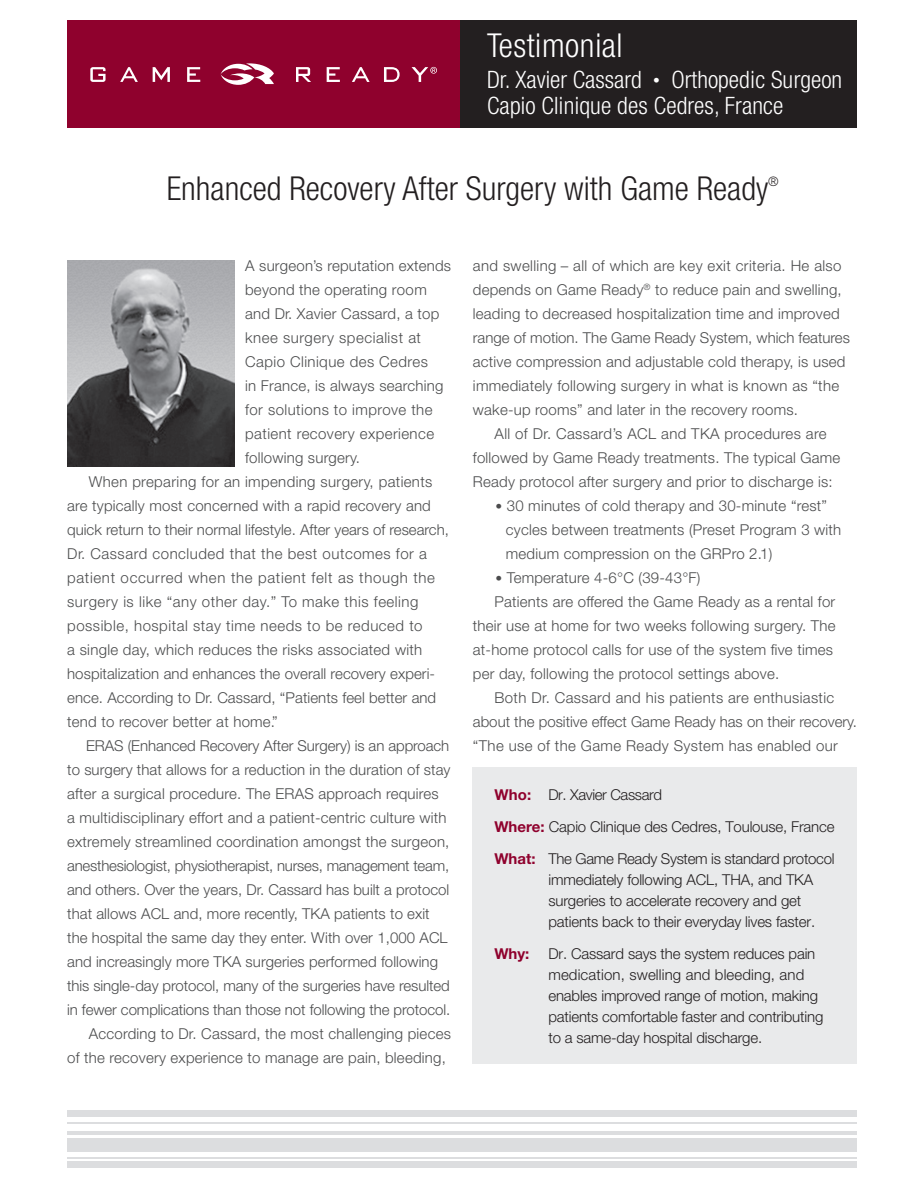
<style>
.page{position:relative;width:918px;height:1188px;background:#fff}
.page>*{position:absolute;margin:0;border:0;box-sizing:border-box;transform-origin:0 0}
.t1{font:300 condensed 33px "Helvetica Neue";color:#231f20}
.t2{font:300 condensed 33px "Helvetica Neue";letter-spacing:.015em;color:#fff}
.t3{font:300 condensed 24px/25.8px "Helvetica Neue";letter-spacing:.005em;color:#fff}
.t4{font:300 15px/24px "Helvetica Neue";letter-spacing:.015em;color:#4b4c4d}
.t5{font:300 15px/21px "Helvetica Neue";letter-spacing:-.01em;color:#231f20}
.t6{font:300 15px "Helvetica Neue";letter-spacing:.035em;color:#4b4c4d}
.t7{font:300 15px "Helvetica Neue";letter-spacing:-.005em;color:#4b4c4d}
.t8{font:300 15px "Helvetica Neue";letter-spacing:-.015em;color:#4b4c4d}
.t9{font:300 15px "Helvetica Neue";letter-spacing:.045em;color:#4b4c4d}
.t10{font:700 15px "Helvetica Neue";color:#8f012d}
.t11{font:300 condensed 13.05px "Helvetica Neue";color:#231f20}
.s1{font-size:13.5px}
.s2{font-weight:700;color:#8f012d}
</style>
<div class="page">
<img style="left:68px;top:261px;width:166px;height:206px">
<div style="left:472px;top:767px;width:385px;height:296px;background:#e9eaeb"></div>
<div style="left:68px;top:20px;width:789px;height:108px;background:#231f20"></div>
<div style="left:67px;top:20px;width:393px;height:108px;background:#8f012d"></div>
<svg style="left:90px;top:67px;width:16px;height:15px"></svg>
<svg style="left:120px;top:67px;width:18px;height:15px"></svg>
<svg style="left:153px;top:67px;width:17px;height:15px"></svg>
<svg style="left:187px;top:67px;width:13px;height:15px"></svg>
<svg style="left:296px;top:67px;width:15px;height:15px"></svg>
<svg style="left:327px;top:67px;width:13px;height:15px"></svg>
<svg style="left:352px;top:67px;width:18px;height:15px"></svg>
<svg style="left:384px;top:67px;width:16px;height:15px"></svg>
<svg style="left:221px;top:63px;width:53px;height:22px"></svg>
<svg style="left:412px;top:67px;width:25px;height:15px"></svg>
<div style="left:67px;top:1110px;width:790px;height:7px;background:#dcdddf"></div>
<div style="left:67px;top:1161px;width:790px;height:6px;background:#dcdddf"></div>
<hr style="left:67px;top:1157px;width:790px;height:2px;background:#dcdddf">
<hr style="left:67px;top:1122px;width:790px;height:1px;background:#dcdddf">
<div style="left:67px;top:1138px;width:790px;height:14px;background:#dcdddf"></div>
<hr style="left:67px;top:1132px;width:790px;height:3px;background:#dcdddf">
<h1 class="t2" style="left:487px;top:27px;width:137px">Testimonial</h1>
<h2 class="t3" style="left:487px;top:67px;width:357px">Dr. Xavier Cassard <span class="s1">•</span> Orthopedic Surgeon<br>Capio Clinique des Cedres, France</h2>
<h1 class="t1" style="left:167px;top:169px;width:603px">Enhanced Recovery After Surgery with Game Ready</h1>
<p class="t11" style="left:768px;top:174px;width:12px">®</p>
<p class="t4" style="left:245px;top:253px;width:208px">A surgeon’s reputation extends</p>
<p class="t4" style="left:245px;top:277px;width:183px">beyond the operating room</p>
<p class="t4" style="left:245px;top:301px;width:196px">and Dr. Xavier Cassard, a top</p>
<p class="t6" style="left:245px;top:329px;width:177px">knee surgery specialist at</p>
<p class="t4" style="left:245px;top:349px;width:184px">Capio Clinique des Cedres</p>
<p class="t4" style="left:245px;top:373px;width:200px">in France, is always searching</p>
<p class="t4" style="left:245px;top:397px;width:189px">for solutions to improve the</p>
<p class="t4" style="left:245px;top:421px;width:191px">patient recovery experience</p>
<p class="t4" style="left:245px;top:445px;width:116px">following surgery.</p>
<p class="t4" style="left:89px;top:469px;width:345px">When preparing for an impending surgery, patients</p>
<p class="t4" style="left:67px;top:493px;width:365px">are typically most concerned with a rapid recovery and</p>
<p class="t4" style="left:67px;top:517px;width:383px">quick return to their normal lifestyle. After years of research,</p>
<p class="t6" style="left:67px;top:545px;width:361px">Dr. Cassard concluded that the best outcomes for a</p>
<p class="t9" style="left:67px;top:569px;width:369px">patient occurred when the patient felt as though the</p>
<p class="t6" style="left:67px;top:593px;width:353px">surgery is like “any other day.” To make this feeling</p>
<p class="t6" style="left:67px;top:617px;width:357px">possible, hospital stay time needs to be reduced to</p>
<p class="t4" style="left:67px;top:637px;width:357px">a single day, which reduces the risks associated with</p>
<p class="t4" style="left:67px;top:661px;width:369px">hospitalization and enhances the overall recovery experi-</p>
<p class="t4" style="left:67px;top:685px;width:371px">ence. According to Dr. Cassard, “Patients feel better and</p>
<p class="t4" style="left:67px;top:709px;width:212px">tend to recover better at home.”</p>
<p class="t7" style="left:86px;top:737px;width:365px">ERAS (Enhanced Recovery After Surgery) is an approach</p>
<p class="t4" style="left:67px;top:757px;width:385px">to surgery that allows for a reduction in the duration of stay</p>
<p class="t4" style="left:67px;top:781px;width:373px">after a surgical procedure. The ERAS approach requires</p>
<p class="t4" style="left:67px;top:805px;width:381px">a multidisciplinary effort and a patient-centric culture with</p>
<p class="t4" style="left:67px;top:829px;width:384px">extremely streamlined coordination amongst the surgeon,</p>
<p class="t8" style="left:67px;top:857px;width:383px">anesthesiologist, physiotherapist, nurses, management team,</p>
<p class="t4" style="left:67px;top:877px;width:384px">and others. Over the years, Dr. Cassard has built a protocol</p>
<p class="t4" style="left:67px;top:901px;width:364px">that allows ACL and, more recently, TKA patients to exit</p>
<p class="t4" style="left:67px;top:925px;width:382px">the hospital the same day they enter. With over 1,000 ACL</p>
<p class="t4" style="left:67px;top:949px;width:372px">and increasingly more TKA surgeries performed following</p>
<p class="t7" style="left:67px;top:977px;width:384px">this single-day protocol, many of the surgeries have resulted</p>
<p class="t7" style="left:67px;top:1001px;width:385px">in fewer complications than those not following the protocol.</p>
<p class="t4" style="left:89px;top:1021px;width:364px">According to Dr. Cassard, the most challenging pieces</p>
<p class="t4" style="left:67px;top:1045px;width:380px">of the recovery experience to manage are pain, bleeding,</p>
<p class="t4" style="left:473px;top:253px;width:370px">and swelling – all of which are key exit criteria. He also</p>
<p class="t4" style="left:473px;top:277px;width:370px">depends on Game Ready<sup>®</sup> to reduce pain and swelling,</p>
<p class="t4" style="left:473px;top:301px;width:368px">leading to decreased hospitalization time and improved</p>
<p class="t4" style="left:473px;top:325px;width:379px">range of motion. The Game Ready System, which features</p>
<p class="t4" style="left:473px;top:349px;width:374px">active compression and adjustable cold therapy, is used</p>
<p class="t4" style="left:473px;top:373px;width:368px">immediately following surgery in what is known as “the</p>
<p class="t4" style="left:473px;top:397px;width:327px">wake-up rooms” and later in the recovery rooms.</p>
<p class="t4" style="left:495px;top:421px;width:334px">All of Dr. Cassard’s ACL and TKA procedures are</p>
<p class="t4" style="left:473px;top:445px;width:369px">followed by Game Ready treatments. The typical Game</p>
<p class="t4" style="left:473px;top:469px;width:361px">Ready protocol after surgery and prior to discharge is:</p>
<p class="t4" style="left:506px;top:493px;width:337px;text-indent:-11px"><span class="s1">•</span> 30 minutes of cold therapy and 30-minute “rest” cycles between treatments (Preset Program 3 with medium compression on the GRPro 2.1)</p>
<p class="t4" style="left:495px;top:565px;width:207px"><span class="s1">•</span> Temperature 4-6°C (39-43°F)</p>
<p class="t4" style="left:495px;top:589px;width:342px">Patients are offered the Game Ready as a rental for</p>
<p class="t4" style="left:473px;top:613px;width:364px">their use at home for two weeks following surgery. The</p>
<p class="t4" style="left:473px;top:637px;width:362px">at-home protocol calls for use of the system five times</p>
<p class="t4" style="left:473px;top:661px;width:308px">per day, following the protocol settings above.</p>
<p class="t4" style="left:495px;top:685px;width:341px">Both Dr. Cassard and his patients are enthusiastic</p>
<p class="t4" style="left:473px;top:709px;width:386px">about the positive effect Game Ready has on their recovery.</p>
<p class="t4" style="left:473px;top:733px;width:367px">“The use of the Game Ready System has enabled our</p>
<p class="t5" style="left:494px;top:779px;width:342px;line-height:31.8px"><span class="s2">Who:</span> Dr. Xavier Cassard<br><span class="s2">Where:</span> Capio Clinique des Cedres, Toulouse, France<br><span class="s2">What:</span> The Game Ready System is standard protocol</p>
<p class="t5" style="left:548px;top:869px;width:268px">immediately following ACL, THA, and TKA surgeries to accelerate recovery and get patients back to their everyday lives faster.</p>
<p class="t10" style="left:494px;top:944px;width:37px">Why:</p>
<p class="t5" style="left:548px;top:942px;width:276px">Dr. Cassard says the system reduces pain medication, swelling and bleeding, and enables improved range of motion, making patients comfortable faster and contributing to a same-day hospital discharge.</p>
</div>
